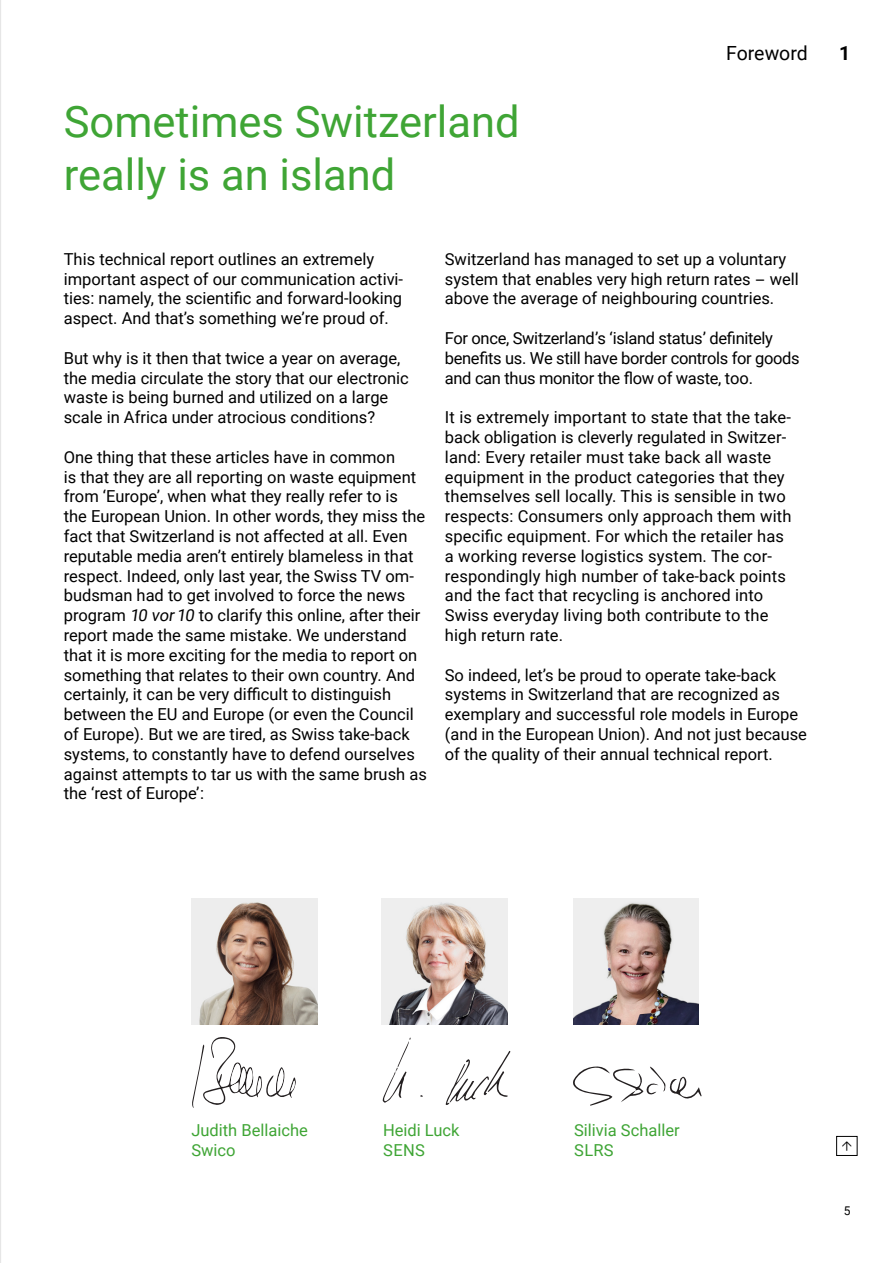
<style>
.page{position:relative;width:893px;height:1263px;background:#fff}
.page>*{position:absolute;margin:0;border:0;box-sizing:border-box;transform-origin:0 0}
.t1{font:43.5px/52.5px "Roboto";color:#3fa535}
.t2{font:19.5px "Roboto";color:#000}
.t3{font:700 19.5px "Roboto";color:#000}
.t4{font:16.5px/19.8px "Roboto";color:#000}
.t5{font:16.5px/19.8px "Roboto";letter-spacing:-.02em;color:#000}
.t6{font:16.5px "Roboto";color:#3fa535}
.t7{font:12px "Roboto";color:#000}
</style>
<div class="page">
<div style="left:836px;top:1136px;width:21px;height:20px;border:1px solid #000"></div>
<svg style="left:383px;top:1037px;width:127px;height:68px"></svg>
<svg style="left:192px;top:1037px;width:104px;height:71px"></svg>
<svg style="left:573px;top:1066px;width:129px;height:40px"></svg>
<img style="left:191px;top:898px;width:126px;height:126px">
<img style="left:382px;top:898px;width:126px;height:126px">
<img style="left:573px;top:898px;width:126px;height:126px">
<hr style="left:0;top:0;width:1px;height:1263px;background:#e6e6e6">
<p class="t1" style="left:64px;top:94px;width:457px">Sometimes Switzerland really is an island</p>
<p class="t2" style="left:726px;top:39px;width:83px">Foreword</p>
<p class="t3" style="left:839px;top:39px;width:13px">1</p>
<p class="t4" style="left:64px;top:248px;width:341px">This technical report outlines an extremely important aspect of our communication activi&shy;ties: namely, the scientific and forward-looking aspect. And that’s something we’re proud of.</p>
<p class="t4" style="left:64px;top:347px;width:347px">But why is it then that twice a year on average, the media circulate the story that our electronic waste is being burned and utilized on a large scale in Africa under atrocious conditions?</p>
<p class="t4" style="left:64px;top:446px;width:365px">One thing that these articles have in common<br>is that they are all reporting on waste equipment from ‘Europe’, when what they really refer to is<br>the European Union. In other words, they miss the fact that Switzerland is not affected at all. Even reputable media aren’t entirely blameless in that respect. Indeed, only last year, the Swiss TV om&shy;budsman had to get involved to force the news program 10 vor10 to clarify this online, after their report made the same mistake. We understand that it is more exciting for the media to report on something that relates to their own country. And certainly, it can be very difficult to distinguish between the EU and Europe (or even the Council of Europe). But we are tired, as Swiss take-back systems, to constantly have to defend ourselves against attempts to tar us with the same brush as the ‘rest of Europe’:</p>
<p class="t4" style="left:445px;top:248px;width:356px">Switzerland has managed to set up a voluntary system that enables very high return rates – well above the average of neighbouring countries.</p>
<p class="t5" style="left:445px;top:328px;width:356px">For once, Switzerland’s ‘island status’ definitely benefits us. We still have border controls for goods and can thus monitor the flow of waste, too.</p>
<p class="t4" style="left:445px;top:407px;width:348px">It is extremely important to state that the take&shy;back obligation is cleverly regulated in Switzer&shy;land: Every retailer must take back all waste equipment in the product categories that they themselves sell locally. This is sensible in two respects: Consumers only approach them with specific equipment. For which the retailer has a working reverse logistics system. The cor&shy;respondingly high number of take-back points and the fact that recycling is anchored into Swiss everyday living both contribute to the high return rate.</p>
<p class="t4" style="left:445px;top:664px;width:364px">So indeed, let’s be proud to operate take-back systems in Switzerland that are recognized as exemplary and successful role models in Europe (and in the European Union). And not just because of the quality of their annual technical report.</p>
<p class="t6" style="left:191px;top:1118px;width:118px">Judith Bellaiche</p>
<p class="t6" style="left:191px;top:1138px;width:46px">Swico</p>
<p class="t6" style="left:383px;top:1118px;width:78px">Heidi Luck</p>
<p class="t6" style="left:383px;top:1138px;width:44px">SENS</p>
<p class="t6" style="left:574px;top:1118px;width:107px">Silivia Schaller</p>
<p class="t6" style="left:574px;top:1138px;width:41px">SLRS</p>
<p class="t7" style="left:844px;top:1202px;width:8px">5</p>
</div>
